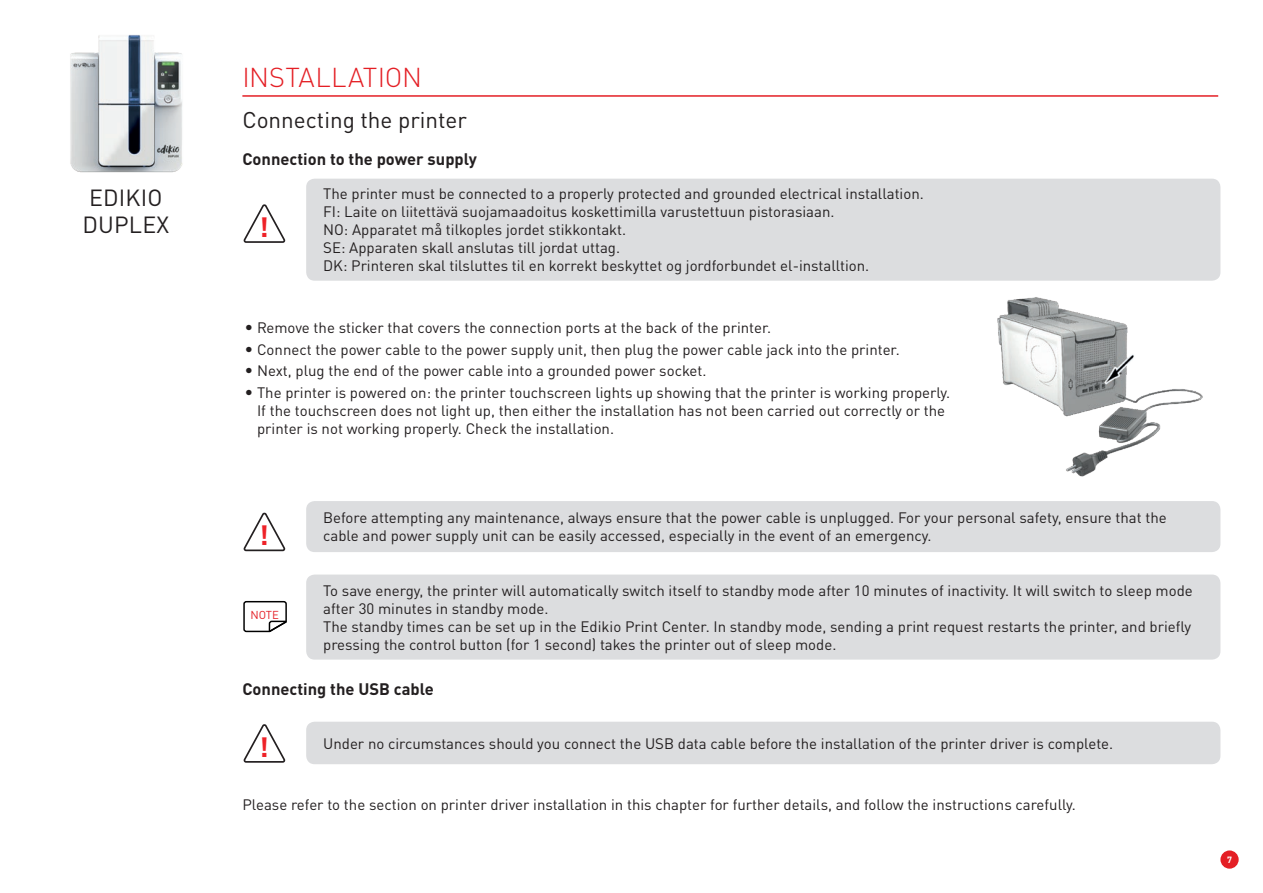
<style>
.page{position:relative;width:1263px;height:893px;background:#fff}
.page>*{position:absolute;margin:0;border:0;box-sizing:border-box;transform-origin:0 0}
.t1{font:700 27.6px "DINOT";color:#ee2228}
.t2{font:300 27px "DIN";color:#e41f25}
.t3{font:23.1px/27.8px "DINOT";letter-spacing:.01em;color:#231f20}
.t4{font:22.5px "DINOT";color:#231f20}
.t5{font:700 16.5px "DINOT";color:#231f20}
.t6{font:15px/18px "DINOT";color:#231f20}
.t7{font:11.4px "DINOT";color:#e42027}
.t8{font:700 9px "DINOT";color:#fff}
.s1{font-weight:700;font-size:16.5px}
</style>
<div class="page">
<img style="left:70px;top:35px;width:113px;height:138px">
<div style="left:1220px;top:850px;width:19px;height:19px;background:#e41f25;border-radius:50%"></div>
<div style="left:306px;top:722px;width:914px;height:42px;background:#dcdddf;border-radius:9px"></div>
<img style="left:997px;top:297px;width:206px;height:180px">
<div style="left:306px;top:575px;width:914px;height:85px;background:#dcdddf;border-radius:9px"></div>
<div style="left:306px;top:501px;width:914px;height:51px;background:#dcdddf;border-radius:9px"></div>
<hr style="left:242px;top:95px;width:976px;height:2px;background:#e41f25">
<svg style="left:243px;top:204px;width:43px;height:39px"></svg>
<div style="left:306px;top:179px;width:914px;height:102px;background:#dcdddf;border-radius:9px"></div>
<svg style="left:243px;top:512px;width:43px;height:40px"></svg>
<svg style="left:243px;top:600px;width:44px;height:33px"></svg>
<svg style="left:243px;top:724px;width:43px;height:39px"></svg>
<h3 class="t3" style="left:82px;top:183px;width:88px">EDIKIO<br>DUPLEX</h3>
<h2 class="t2" style="left:242px;top:60px;width:181px">INSTALLATION</h2>
<h3 class="t4" style="left:242px;top:106px;width:226px">Connecting the printer</h3>
<p class="t5" style="left:242px;top:148px;width:236px">Connection to the power supply</p>
<h1 class="t1" style="left:259px;top:209px;width:11px">!</h1>
<p class="t6" style="left:323px;top:185px;width:602px">The printer must be connected to a properly protected and grounded electrical installation.<br>FI: Laite on liitettävä suojamaadoitus koskettimilla varustettuun pistorasiaan.<br>NO: Apparatet må tilkoples jordet stikkontakt.<br>SE: Apparaten skall anslutas till jordat uttag.<br>DK: Printeren skal tilsluttes til en korrekt beskyttet og jordforbundet el-installtion.</p>
<p class="t6" style="left:245px;top:316px;width:707px;line-height:21.9px"><span class="s1">∙</span> Remove the sticker that covers the connection ports at the back of the printer.<br><span class="s1">∙</span> Connect the power cable to the power supply unit, then plug the power cable jack into the printer.<br><span class="s1">∙</span> Next, plug the end of the power cable into a grounded power socket.<br><span class="s1">∙</span> The printer is powered on: the printer touchscreen lights up showing that the printer is working properly.</p>
<p class="t6" style="left:257px;top:402px;width:689px">If the touchscreen does not light up, then either the installation has not been carried out correctly or the printer is not working properly. Check the installation.</p>
<h1 class="t1" style="left:259px;top:517px;width:11px">!</h1>
<p class="t7" style="left:250px;top:608px;width:30px">NOTE</p>
<p class="t6" style="left:323px;top:509px;width:845px">Before attempting any maintenance, always ensure that the power cable is unplugged. For your personal safety, ensure that the cable and power supply unit can be easily accessed, especially in the event of an emergency.</p>
<p class="t6" style="left:323px;top:581px;width:871px">To save energy, the printer will automatically switch itself to standby mode after 10 minutes of inactivity. It will switch to sleep mode after 30 minutes in standby mode.<br>The standby times can be set up in the Edikio Print Center. In standby mode, sending a print request restarts the printer, and briefly pressing the control button (for 1 second) takes the printer out of sleep mode.</p>
<p class="t5" style="left:242px;top:679px;width:193px">Connecting the USB cable</p>
<h1 class="t1" style="left:259px;top:729px;width:11px">!</h1>
<p class="t6" style="left:323px;top:734px;width:792px">Under no circumstances should you connect the USB data cable before the installation of the printer driver is complete.</p>
<p class="t6" style="left:242px;top:795px;width:835px">Please refer to the section on printer driver installation in this chapter for further details, and follow the instructions carefully.</p>
<p class="t8" style="left:1227px;top:854px;width:6px">7</p>
</div>
